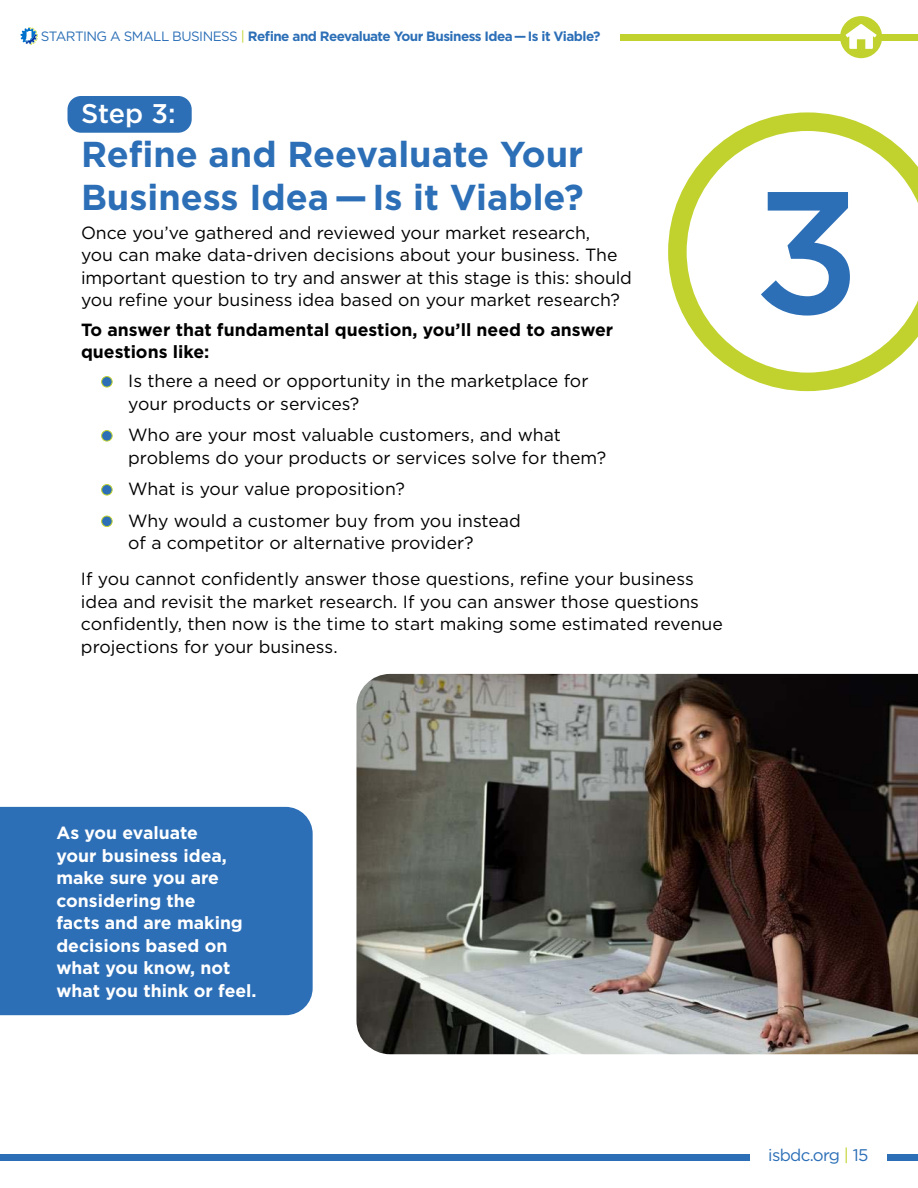
<style>
.page{position:relative;width:918px;height:1188px;background:#fff}
.page>*{position:absolute;margin:0;border:0;box-sizing:border-box;transform-origin:0 0}
.t1{font:500 173.55px "Gotham";color:#2c6fb7}
.t2{font:700 36px/43.2px "Gotham";color:#2c6fb7}
.t3{font:500 27px "Gotham";color:#fff}
.t4{font:17.7px/22.5px "Gotham";color:#000}
.t5{font:700 17.7px/22.5px "Gotham";color:#fff}
.t6{font:700 17.7px/22.5px "Gotham";color:#000}
.t7{font:16.8px "Gotham";letter-spacing:-.04em;color:#2c6fb7}
.t8{font:700 13.5px "Gotham";letter-spacing:-.04em;color:#2c6fb7}
.s1{font-weight:400}
.s2{font-weight:400;color:#c1d22f}
.s3{color:#c1d22f}
</style>
<div class="page">
<div style="left:620px;top:34px;width:298px;height:6px;background:#c1d22f"></div>
<svg style="left:21px;top:27px;width:17px;height:18px"></svg>
<div style="left:0;top:1154px;width:750px;height:7px;background:#2c6fb7"></div>
<div style="left:888px;top:1154px;width:30px;height:7px;background:#2c6fb7"></div>
<div style="left:68px;top:96px;width:124px;height:37px;background:#2c6fb7;border-radius:14px"></div>
<div style="left:102px;top:377px;width:10px;height:10px;background:#2c6fb7;border-radius:50%"></div>
<div style="left:101px;top:376px;width:12px;height:11px;border:1px solid #c1d22f;border-radius:50%"></div>
<div style="left:102px;top:431px;width:10px;height:10px;background:#2c6fb7;border-radius:50%"></div>
<div style="left:101px;top:430px;width:12px;height:11px;border:1px solid #c1d22f;border-radius:50%"></div>
<div style="left:102px;top:485px;width:10px;height:10px;background:#2c6fb7;border-radius:50%"></div>
<div style="left:101px;top:484px;width:12px;height:11px;border:1px solid #c1d22f;border-radius:50%"></div>
<div style="left:102px;top:516px;width:10px;height:11px;background:#2c6fb7;border-radius:50%"></div>
<div style="left:101px;top:516px;width:12px;height:11px;border:1px solid #c1d22f;border-radius:50%"></div>
<svg style="left:668px;top:112px;width:250px;height:279px"></svg>
<div style="left:808px;top:1px;width:109px;height:24px;border:1px solid #c1d22f;border-radius:11px"></div>
<img style="left:356px;top:674px;width:562px;height:380px">
<div style="left:0;top:807px;width:313px;height:208px;background:#2c6fb7"></div>
<div style="left:840px;top:16px;width:42px;height:42px;background:#c1d22f;border-radius:50%"></div>
<svg style="left:845px;top:24px;width:32px;height:25px"></svg>
<p class="t8" style="left:41px;top:31px;width:561px"><span class="s1">STARTING A SMALL BUSINESS</span> <span class="s2">|</span> Refine and Reevaluate Your Business Idea — Is it Viable?</p>
<h3 class="t3" style="left:81px;top:102px;width:96px">Step 3:</h3>
<h2 class="t2" style="left:81px;top:134px;width:504px">Refine and Reevaluate Your<br>Business Idea — Is it Viable?</h2>
<p class="t4" style="left:81px;top:222px;width:552px">Once you’ve gathered and reviewed your market research,<br>you can make data-driven decisions about your business. The important question to try and answer at this stage is this: should you refine your business idea based on your market research?</p>
<p class="t6" style="left:81px;top:319px;width:534px">To answer that fundamental question, you’ll need to answer questions like:</p>
<p class="t4" style="left:128px;top:371px;width:462px">Is there a need or opportunity in the marketplace for your products or services?</p>
<p class="t4" style="left:128px;top:425px;width:479px">Who are your most valuable customers, and what problems do your products or services solve for them?</p>
<p class="t4" style="left:128px;top:474px;width:394px;line-height:31.5px">What is your value proposition?<br>Why would a customer buy from you instead</p>
<p class="t4" style="left:81px;top:526px;width:614px;line-height:36px;text-indent:47px">of a competitor or alternative provider?<br>If you cannot confidently answer those questions, refine your business</p>
<p class="t4" style="left:81px;top:591px;width:643px">idea and revisit the market research. If you can answer those questions confidently, then now is the time to start making some estimated revenue projections for your business.</p>
<h1 class="t1" style="left:753px;top:175px;width:109px">3</h1>
<p class="t5" style="left:56px;top:823px;width:202px">As you evaluate<br>your business idea, make sure you are considering the<br>facts and are making decisions based on what you know, not what you think or feel.</p>
<p class="t7" style="left:768px;top:1147px;width:102px">isbdc.org <span class="s3">|</span> 15</p>
</div>
